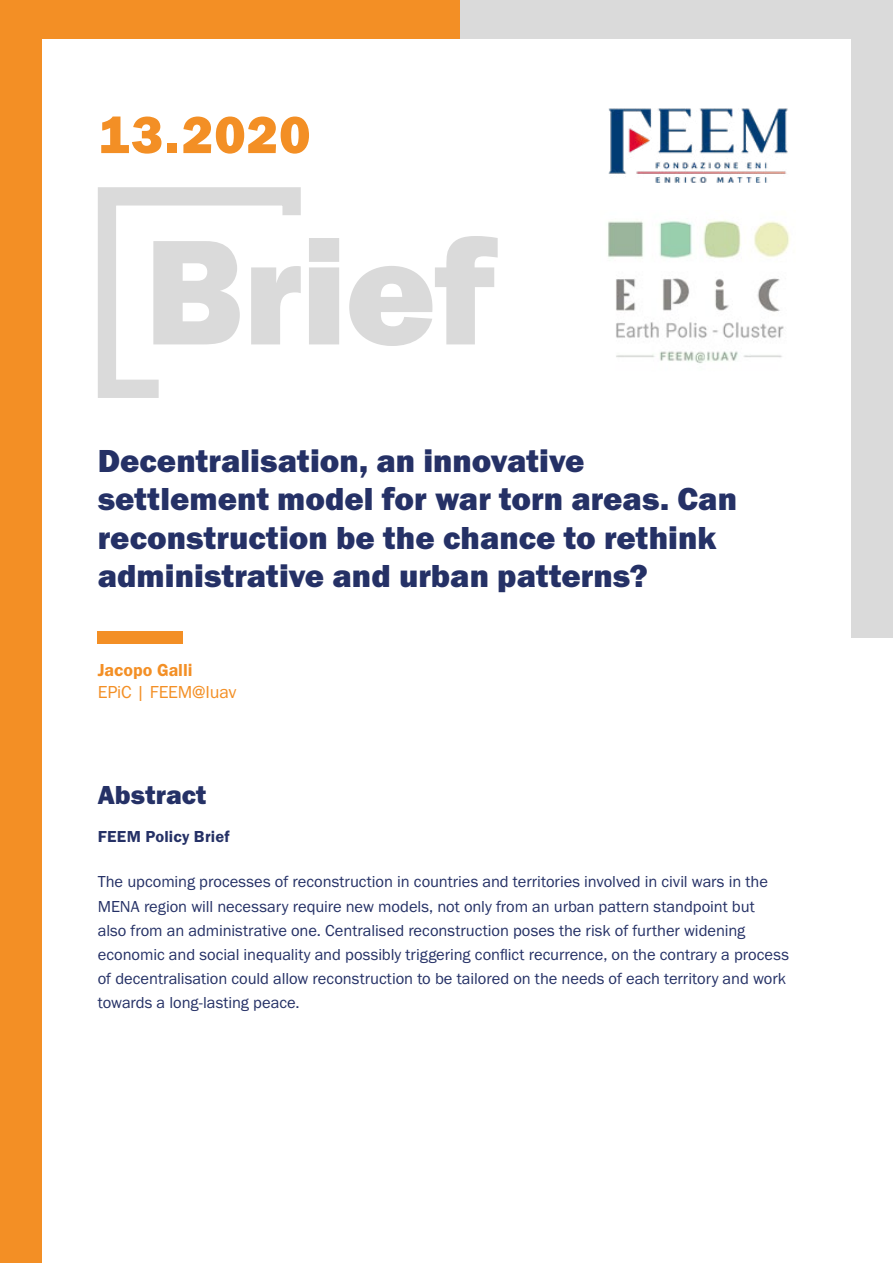
<style>
.page{position:relative;width:893px;height:1263px;background:#fff}
.page>*{position:absolute;margin:0;border:0;box-sizing:border-box;transform-origin:0 0}
.t1{font:154.95px "Franklin Gothic URW Hea";letter-spacing:-.01em;color:#dadada}
.t2{font:54px "Franklin Gothic URW Hea";letter-spacing:.015em;color:#f38f25}
.t3{font:33px/38.2px "Franklin Gothic URW Hea";color:#253166}
.t4{font:27px "Franklin Gothic URW Hea";letter-spacing:.005em;color:#253166}
.t5{font:18px "Franklin Gothic URW Boo";letter-spacing:-.015em;color:#f38f25}
.t6{font:18px "Franklin Gothic URW Dem";color:#f38f25}
.t7{font:16.5px/24.2px "Franklin Gothic URW Boo";letter-spacing:-.005em;color:#253166}
.t8{font:16.5px "Franklin Gothic URW Dem";letter-spacing:.01em;color:#253166}
</style>
<div class="page">
<div style="left:0;top:26px;width:41px;height:1237px;background:#f38f25"></div>
<div style="left:0;top:0;width:460px;height:39px;background:#f38f25"></div>
<img style="left:608px;top:108px;width:180px;height:75px">
<div style="left:852px;top:39px;width:41px;height:598px;background:#dadada"></div>
<div style="left:460px;top:0;width:433px;height:39px;background:#dadada"></div>
<svg style="left:98px;top:187px;width:203px;height:211px"></svg>
<div style="left:98px;top:632px;width:85px;height:12px;background:#f38f25"></div>
<img style="left:608px;top:220px;width:182px;height:144px">
<h2 class="t2" style="left:98px;top:100px;width:214px">13.2020</h2>
<h1 class="t1" style="left:144px;top:192px;width:352px">Brief</h1>
<h3 class="t3" style="left:98px;top:441px;width:641px">Decentralisation, an innovative settlement model for war torn areas. Can reconstruction be the chance to rethink administrative and urban patterns?</h3>
<p class="t6" style="left:98px;top:659px;width:96px">Jacopo Galli</p>
<p class="t5" style="left:98px;top:681px;width:140px">EPiC | FEEM@Iuav</p>
<h3 class="t4" style="left:98px;top:777px;width:110px">Abstract</h3>
<p class="t8" style="left:98px;top:826px;width:133px">FEEM Policy Brief</p>
<p class="t7" style="left:98px;top:869px;width:693px">The upcoming processes of reconstruction in countries and territories involved in civil wars in the MENA region will necessary require new models, not only from an urban pattern standpoint but<br>also from an administrative one. Centralised reconstruction poses the risk of further widening economic and social inequality and possibly triggering conflict recurrence, on the contrary a process of decentralisation could allow reconstruction to be tailored on the needs of each territory and work towards a long-lasting peace.</p>
</div>
